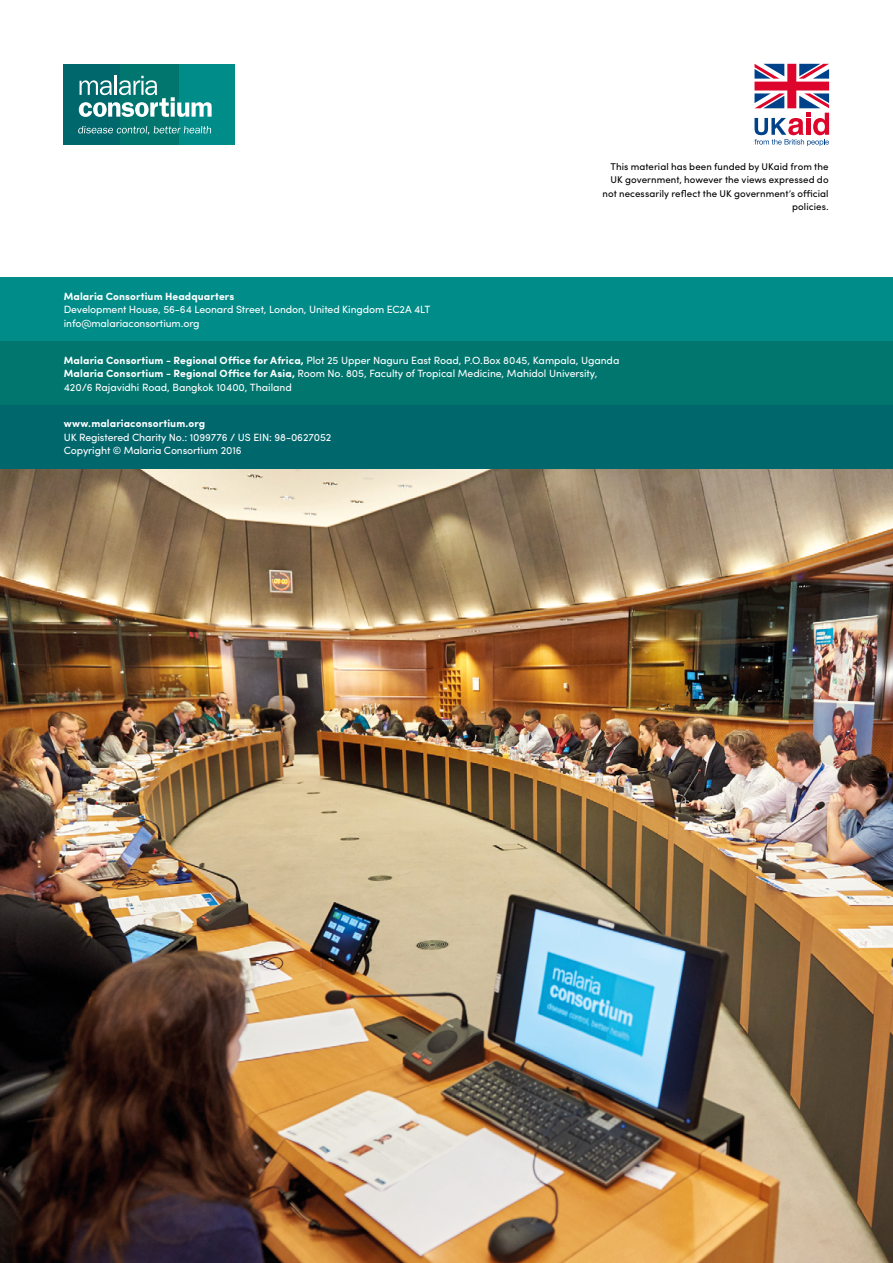
<style>
.page{position:relative;width:893px;height:1263px;background:#fff}
.page>*{position:absolute;margin:0;border:0;box-sizing:border-box;transform-origin:0 0}
.t1{font:10.5px/13.5px "Sofia Pro";letter-spacing:-.01em;color:#fff}
.t2{font:700 10.5px "Sofia Pro";letter-spacing:.01em;color:#fff}
.t3{font:9.75px/13.5px "Sofia Pro";letter-spacing:.005em;color:#000;text-align:right}
.s1{font-weight:700}
</style>
<div class="page">
<div style="left:66px;top:64px;width:120px;height:81px;background:#00766f"></div>
<div style="left:179px;top:64px;width:56px;height:81px;background:#008c89"></div>
<div style="left:64px;top:64px;width:56px;height:81px;background:#00676d"></div>
<svg style="left:79px;top:76px;width:133px;height:41px"></svg>
<svg style="left:78px;top:126px;width:133px;height:9px"></svg>
<img style="left:0;top:468px;width:893px;height:795px">
<div style="left:0;top:405px;width:893px;height:63px;background:#00676d"></div>
<div style="left:0;top:341px;width:893px;height:64px;background:#00766f"></div>
<div style="left:0;top:277px;width:893px;height:64px;background:#008c89"></div>
<svg style="left:754px;top:64px;width:75px;height:82px"></svg>
<p class="t3" style="left:602px;top:159px;width:228px">This material has been funded by UKaid from the UK government, however the views expressed do not necessarily reflect the UK government’s official policies.</p>
<p class="t2" style="left:64px;top:288px;width:172px">Malaria Consortium Headquarters</p>
<p class="t1" style="left:64px;top:302px;width:368px">Development House, 56-64 Leonard Street, London, United Kingdom EC2A 4LT info@malariaconsortium.org</p>
<p class="t1" style="left:64px;top:352px;width:557px"><span class="s1">Malaria Consortium - Regional Office for Africa,</span> Plot 25 Upper Naguru East Road, P.O.Box 8045, Kampala, Uganda<br><span class="s1">Malaria Consortium - Regional Office for Asia,</span> Room No. 805, Faculty of Tropical Medicine, Mahidol University,<br>420/6 Rajavidhi Road, Bangkok 10400, Thailand</p>
<p class="t2" style="left:64px;top:416px;width:143px">www.malariaconsortium.org</p>
<p class="t1" style="left:64px;top:430px;width:269px">UK Registered Charity No.: 1099776 / US EIN: 98-0627052<br>Copyright © Malaria Consortium 2016</p>
</div>
